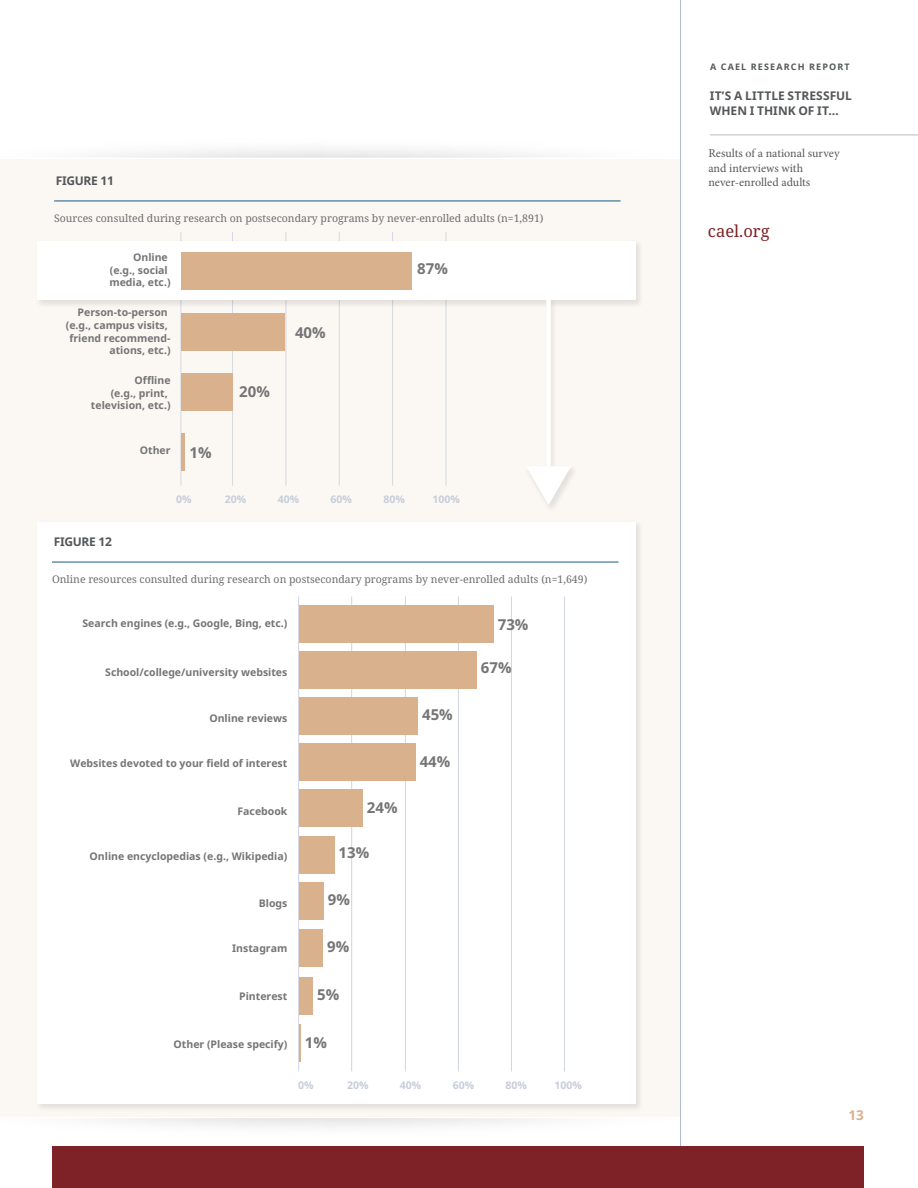
<style>
.page{position:relative;width:918px;height:1188px;background:#fff}
.page>*{position:absolute;margin:0;border:0;box-sizing:border-box;transform-origin:0 0}
.t1{font:16.5px "Noto Serif";color:#7e2227}
.t2{font:700 15px "Noto Sans";color:#757476}
.t3{font:700 13.5px "Noto Sans";color:#d9b28d}
.t4{font:12px/14.4px "Minion Pro";color:#57585a}
.t5{font:700 12px/15px "Noto Sans";color:#545759}
.t6{font:700 12px "Noto Sans";letter-spacing:-.025em;color:#545759}
.t7{font:700 10.5px/12.6px "Noto Sans";color:#757476;text-align:right}
.t8{font:10.5px "Noto Serif";color:#6e6e6f}
.t9{font:700 10.5px "Noto Sans";color:#c7cdda}
.t10{font:700 9px "Noto Sans";letter-spacing:.125em;color:#545759}
</style>
<div class="page">
<hr style="left:710px;top:135px;width:208px;height:1px;background:#bbbaba">
<div style="left:0;top:160px;width:681px;height:957px;background:#fbf8f4"></div>
<hr style="left:446px;top:232px;width:1px;height:254px;background:#d4d8e2">
<hr style="left:392px;top:232px;width:1px;height:254px;background:#d4d8e2">
<hr style="left:339px;top:232px;width:1px;height:254px;background:#d4d8e2">
<hr style="left:286px;top:232px;width:1px;height:254px;background:#d4d8e2">
<hr style="left:232px;top:232px;width:1px;height:254px;background:#d4d8e2">
<hr style="left:181px;top:232px;width:1px;height:254px;background:#d4d8e2">
<div style="left:37px;top:522px;width:599px;height:581px;background:#fff"></div>
<img style="left:39px;top:238px;width:601px;height:73px">
<div style="left:37px;top:241px;width:599px;height:59px;background:#fff"></div>
<img style="left:522px;top:300px;width:60px;height:208px">
<div style="left:546px;top:299px;width:5px;height:174px;background:#fff"></div>
<svg style="left:526px;top:466px;width:45px;height:39px"></svg>
<hr style="left:54px;top:201px;width:567px;height:1px;background:#19597c">
<hr style="left:181px;top:433px;width:4px;height:38px;background:#d9b28d">
<div style="left:181px;top:373px;width:51px;height:38px;background:#d9b28d"></div>
<div style="left:181px;top:313px;width:104px;height:38px;background:#d9b28d"></div>
<div style="left:181px;top:252px;width:231px;height:38px;background:#d9b28d"></div>
<hr style="left:52px;top:562px;width:567px;height:1px;background:#19597c">
<hr style="left:351px;top:596px;width:1px;height:475px;background:#d4d8e2">
<hr style="left:405px;top:596px;width:1px;height:475px;background:#d4d8e2">
<hr style="left:458px;top:596px;width:1px;height:475px;background:#d4d8e2">
<hr style="left:511px;top:596px;width:1px;height:475px;background:#d4d8e2">
<hr style="left:564px;top:596px;width:1px;height:475px;background:#d4d8e2">
<hr style="left:298px;top:596px;width:1px;height:475px;background:#d4d8e2">
<div style="left:299px;top:605px;width:194px;height:38px;background:#d9b28d"></div>
<div style="left:299px;top:651px;width:178px;height:38px;background:#d9b28d"></div>
<div style="left:299px;top:697px;width:119px;height:37px;background:#d9b28d"></div>
<div style="left:299px;top:743px;width:117px;height:38px;background:#d9b28d"></div>
<div style="left:299px;top:789px;width:63px;height:38px;background:#d9b28d"></div>
<div style="left:299px;top:836px;width:35px;height:37px;background:#d9b28d"></div>
<div style="left:299px;top:882px;width:25px;height:38px;background:#d9b28d"></div>
<div style="left:299px;top:929px;width:24px;height:37px;background:#d9b28d"></div>
<div style="left:299px;top:977px;width:13px;height:37px;background:#d9b28d"></div>
<hr style="left:299px;top:1024px;width:1px;height:38px;background:#d9b28d">
<hr style="left:680px;top:0;width:1px;height:1188px;background:#afb9ca">
<div style="left:53px;top:1146px;width:811px;height:42px;background:#7e2227"></div>
<p class="t6" style="left:56px;top:172px;width:60px">FIGURE 11</p>
<p class="t8" style="left:54px;top:211px;width:491px">Sources consulted during research on postsecondary programs by never-enrolled adults (n=1,891)</p>
<p class="t7" style="left:109px;top:251px;width:63px;text-align:left;text-indent:24px">Online (e.g., social media, etc.)</p>
<p class="t7" style="left:66px;top:307px;width:106px">Person-to-person (e.g., campus visits, friend recommend&shy;ations, etc.)</p>
<p class="t7" style="left:91px;top:374px;width:81px">Offline<br>(e.g., print, television, etc.)</p>
<p class="t7" style="left:140px;top:445px;width:32px">Other</p>
<p class="t2" style="left:189px;top:442px;width:24px">1%</p>
<p class="t2" style="left:239px;top:381px;width:32px">20%</p>
<p class="t2" style="left:295px;top:322px;width:32px">40%</p>
<p class="t2" style="left:417px;top:258px;width:32px">87%</p>
<p class="t6" style="left:54px;top:534px;width:60px">FIGURE 12</p>
<p class="t9" style="left:176px;top:491px;width:17px">0%</p>
<p class="t9" style="left:225px;top:491px;width:23px">20%</p>
<p class="t9" style="left:278px;top:491px;width:23px">40%</p>
<p class="t9" style="left:331px;top:491px;width:23px">60%</p>
<p class="t9" style="left:383px;top:491px;width:23px">80%</p>
<p class="t9" style="left:432px;top:491px;width:29px">100%</p>
<p class="t8" style="left:52px;top:572px;width:537px">Online resources consulted during research on postsecondary programs by never-enrolled adults (n=1,649)</p>
<p class="t7" style="left:83px;top:617px;width:206px">Search engines (e.g., Google, Bing, etc.)</p>
<p class="t2" style="left:498px;top:614px;width:32px">73%</p>
<p class="t7" style="left:105px;top:666px;width:184px">School/college/university websites</p>
<p class="t2" style="left:481px;top:657px;width:32px">67%</p>
<p class="t7" style="left:209px;top:712px;width:80px">Online reviews</p>
<p class="t2" style="left:422px;top:704px;width:32px">45%</p>
<p class="t7" style="left:70px;top:757px;width:219px">Websites devoted to your field of interest</p>
<p class="t2" style="left:420px;top:751px;width:32px">44%</p>
<p class="t7" style="left:238px;top:805px;width:51px">Facebook</p>
<p class="t2" style="left:367px;top:797px;width:32px">24%</p>
<p class="t7" style="left:90px;top:850px;width:199px">Online encyclopedias (e.g., Wikipedia)</p>
<p class="t2" style="left:339px;top:842px;width:32px">13%</p>
<p class="t7" style="left:259px;top:897px;width:30px">Blogs</p>
<p class="t2" style="left:328px;top:889px;width:24px">9%</p>
<p class="t7" style="left:232px;top:942px;width:57px">Instagram</p>
<p class="t2" style="left:327px;top:936px;width:24px">9%</p>
<p class="t7" style="left:239px;top:990px;width:50px">Pinterest</p>
<p class="t2" style="left:317px;top:984px;width:24px">5%</p>
<p class="t7" style="left:174px;top:1038px;width:115px">Other (Please specify)</p>
<p class="t2" style="left:305px;top:1032px;width:24px">1%</p>
<p class="t9" style="left:298px;top:1078px;width:17px">0%</p>
<p class="t9" style="left:347px;top:1078px;width:23px">20%</p>
<p class="t9" style="left:400px;top:1078px;width:23px">40%</p>
<p class="t9" style="left:453px;top:1078px;width:23px">60%</p>
<p class="t9" style="left:506px;top:1078px;width:23px">80%</p>
<p class="t9" style="left:555px;top:1078px;width:29px">100%</p>
<p class="t10" style="left:710px;top:60px;width:141px">A CAEL RESEARCH REPORT</p>
<p class="t5" style="left:710px;top:89px;width:144px">IT’S A LITTLE STRESSFUL<br>WHEN I THINK OF IT…</p>
<p class="t4" style="left:708px;top:146px;width:133px">Results of a national survey and interviews with never-enrolled adults</p>
<h1 class="t1" style="left:708px;top:219px;width:63px">cael.org</h1>
<p class="t3" style="left:849px;top:1105px;width:17px">13</p>
</div>
